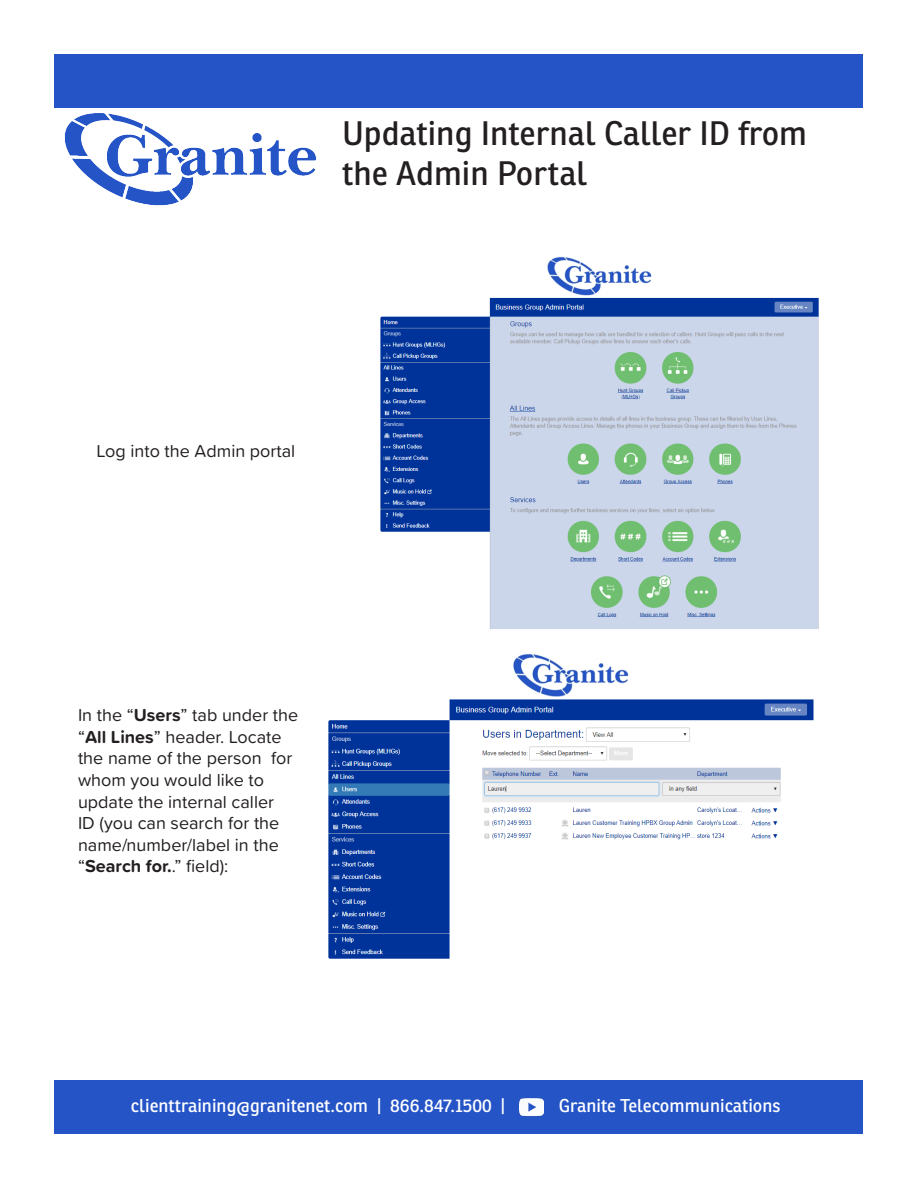
<style>
.page{position:relative;width:918px;height:1188px;background:#fff}
.page>*{position:absolute;margin:0;border:0;box-sizing:border-box;transform-origin:0 0}
.t1{font:33px/39.6px "Ronnia";color:#231f20}
.t2{font:18px/21.6px "Proxima Soft";color:#231f20}
.t3{font:18px "Ronnia";color:#fff}
.s1{font-weight:700}
</style>
<div class="page">
<div style="left:55px;top:54px;width:808px;height:54px;background:#2554c7"></div>
<img style="left:64px;top:113px;width:253px;height:93px">
<img style="left:381px;top:256px;width:438px;height:373px">
<img style="left:328px;top:653px;width:486px;height:306px">
<div style="left:54px;top:1080px;width:808px;height:54px;background:#2554c7"></div>
<img style="left:519px;top:1098px;width:24px;height:19px">
<p class="t1" style="left:342px;top:113px;width:467px">Updating Internal Caller ID from the Admin Portal</p>
<p class="t2" style="left:96px;top:439px;width:201px">Log into the Admin portal</p>
<p class="t2" style="left:78px;top:703px;width:222px">In the “<span class="s1">Users</span>” tab under the “<span class="s1">All Lines</span>” header. Locate the name of the person for whom you would like to update the internal caller<br>ID (you can search for the name/number/label in the “<span class="s1">Search for.</span>.” field):</p>
<p class="t3" style="left:131px;top:1094px;width:375px">clienttraining@granitenet.com | 866.847.1500 |</p>
<p class="t3" style="left:559px;top:1094px;width:223px">Granite Telecommunications</p>
</div>
